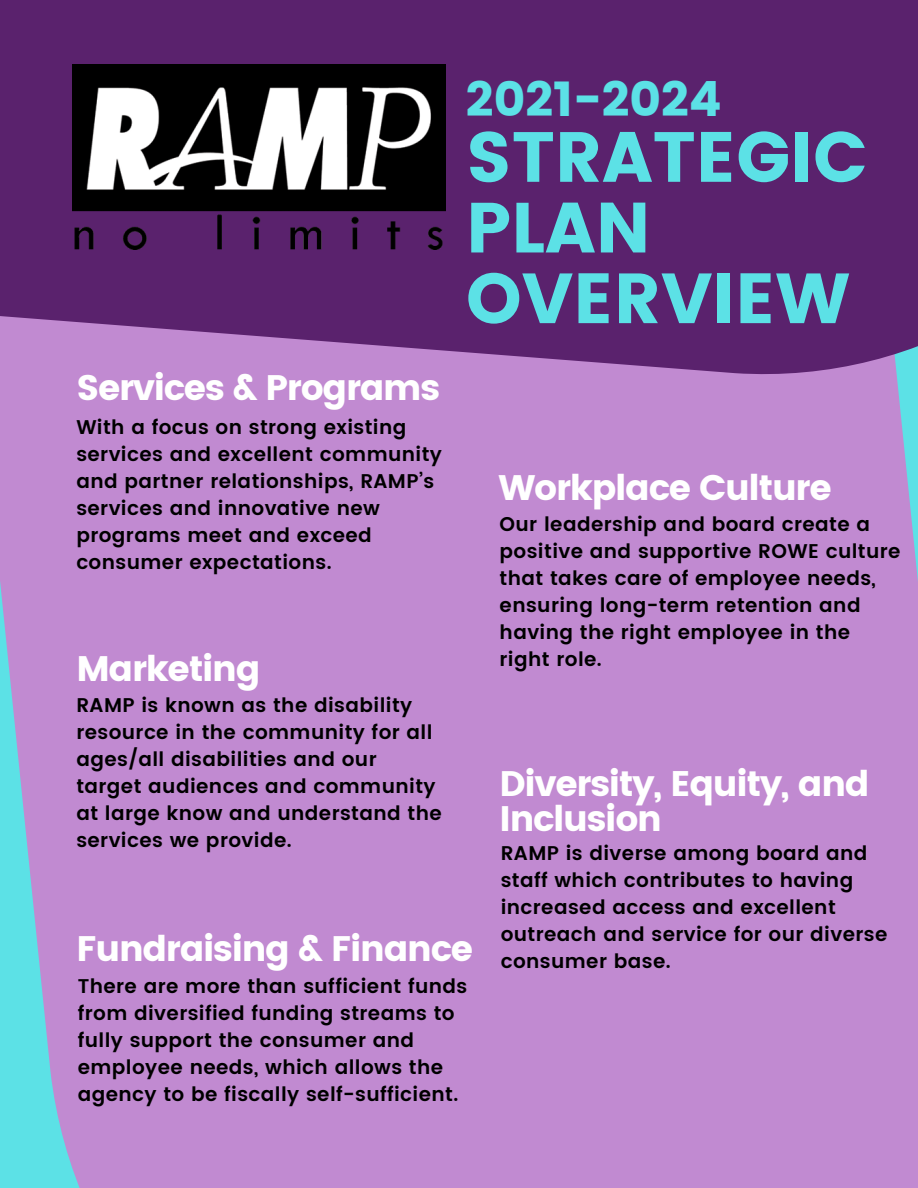
<style>
.page{position:relative;width:918px;height:1188px;background:#fff}
.page>*{position:absolute;margin:0;border:0;box-sizing:border-box;transform-origin:0 0}
.t1{font:70.8px/70.7px "Poppins";color:#5ce1e6}
.t2{font:48.6px "Poppins";color:#5ce1e6}
.t3{font:35.4px/34.8px "Poppins";letter-spacing:-.035em;color:#fff}
.t4{font:600 19.8px/27px "Poppins";letter-spacing:.02em;color:#000}
</style>
<div class="page">
<div style="left:0;top:407px;width:918px;height:781px;background:#c18ad1"></div>
<svg style="left:0;top:0;width:918px;height:407px;background:#6b347e"></svg>
<img style="left:73px;top:64px;width:372px;height:186px">
<p class="t3" style="left:76px;top:371px;width:365px">Services &amp; Programs</p>
<p class="t4" style="left:76px;top:413px;width:367px">With a focus on strong existing services and excellent community and partner relationships, RAMP’s services and innovative new programs meet and exceed consumer expectations.</p>
<p class="t3" style="left:76px;top:651px;width:186px">Marketing</p>
<p class="t2" style="left:466px;top:71px;width:257px">2021-2024</p>
<p class="t1" style="left:466px;top:122px;width:403px">STRATEGIC<br>PLAN</p>
<p class="t1" style="left:466px;top:263px;width:385px">OVERVIEW</p>
<p class="t3" style="left:499px;top:470px;width:335px">Workplace Culture</p>
<p class="t4" style="left:500px;top:511px;width:403px">Our leadership and board create a positive and supportive ROWE culture that takes care of employee needs, ensuring long-term retention and having the right employee in the right role.</p>
<p class="t4" style="left:76px;top:691px;width:367px">RAMP is known as the disability resource in the community for all ages/all disabilities and our target audiences and community at large know and understand the services we provide.</p>
<p class="t3" style="left:76px;top:931px;width:398px">Fundraising &amp; Finance</p>
<p class="t4" style="left:78px;top:973px;width:391px">There are more than sufficient funds from diversified funding streams to fully support the consumer and employee needs, which allows the agency to be fiscally self-sufficient.</p>
<p class="t3" style="left:500px;top:766px;width:372px">Diversity, Equity, and<br>Inclusion</p>
<p class="t4" style="left:501px;top:839px;width:388px">RAMP is diverse among board and staff which contributes to having increased access and excellent outreach and service for our diverse consumer base.</p>
</div>
